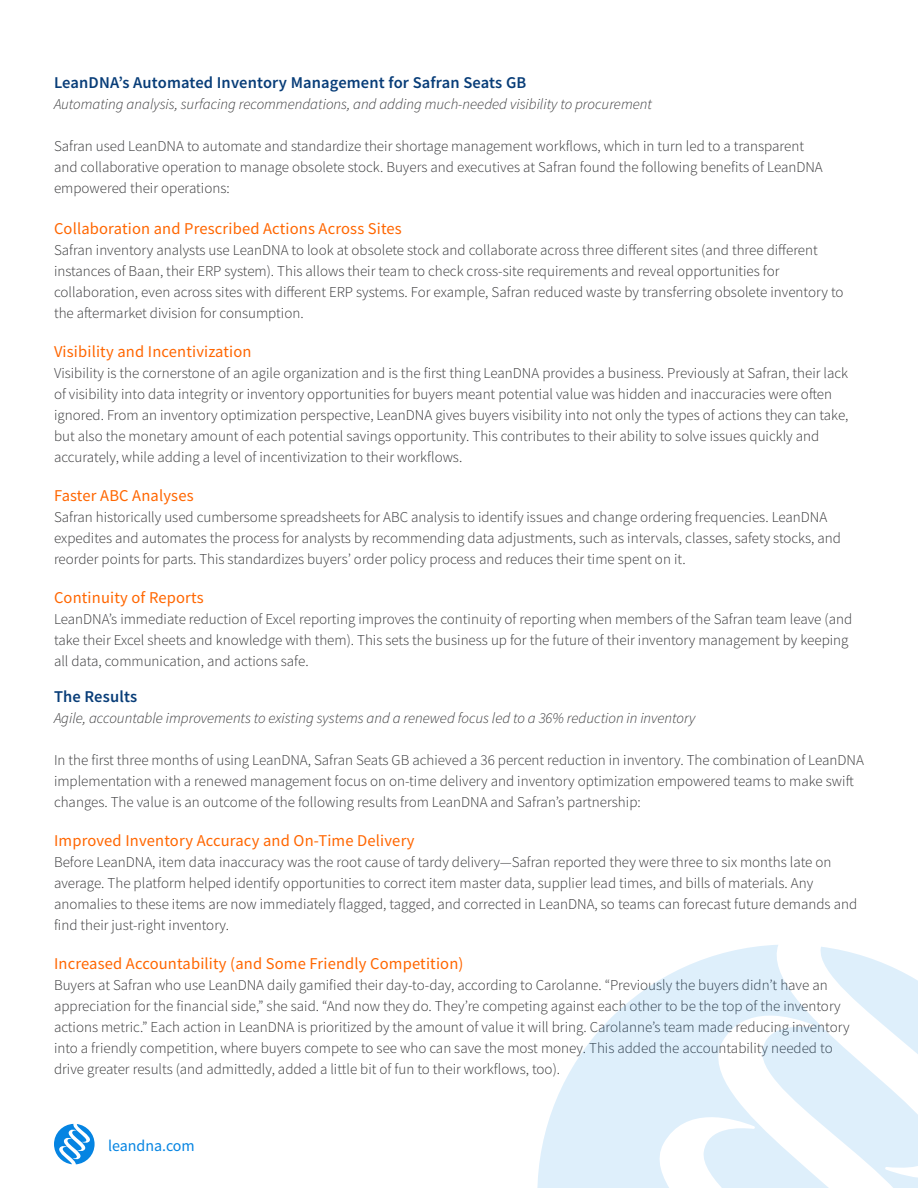
<style>
.page{position:relative;width:918px;height:1188px;background:#fff}
.page>*{position:absolute;margin:0;border:0;box-sizing:border-box;transform-origin:0 0}
.t1{font:16.5px "Source Sans Pro";letter-spacing:.01em;color:#f60}
.t2{font:600 16.5px "Source Sans Pro";letter-spacing:.01em;color:#083d78}
.t3{font:15.9px "Source Sans Pro";color:#0584e2}
.t4{font:300 15px/21px "Source Sans Pro";color:#363638}
.t5{font:italic 300 15px "Source Sans Pro";color:#363638}
</style>
<div class="page">
<svg style="left:54px;top:1124px;width:41px;height:40px"></svg>
<svg style="left:537px;top:945px;width:381px;height:243px;fill:#deeffb"></svg>
<p class="t2" style="left:54px;top:72px;width:474px">LeanDNA’s Automated Inventory Management for Safran Seats GB</p>
<p class="t5" style="left:54px;top:95px;width:599px">Automating analysis, surfacing recommendations, and adding much-needed visibility to procurement</p>
<p class="t4" style="left:54px;top:136px;width:770px">Safran used LeanDNA to automate and standardize their shortage management workflows, which in turn led to a transparent and collaborative operation to manage obsolete stock. Buyers and executives at Safran found the following benefits of LeanDNA empowered their operations:</p>
<p class="t1" style="left:54px;top:218px;width:349px">Collaboration and Prescribed Actions Across Sites</p>
<p class="t4" style="left:54px;top:239px;width:791px">Safran inventory analysts use LeanDNA to look at obsolete stock and collaborate across three different sites (and three different instances of Baan, their ERP system). This allows their team to check cross-site requirements and reveal opportunities for collaboration, even across sites with different ERP systems. For example, Safran reduced waste by transferring obsolete inventory to the aftermarket division for consumption.</p>
<p class="t1" style="left:54px;top:341px;width:199px">Visibility and Incentivization</p>
<p class="t4" style="left:54px;top:362px;width:796px">Visibility is the cornerstone of an agile organization and is the first thing LeanDNA provides a business. Previously at Safran, their lack of visibility into data integrity or inventory opportunities for buyers meant potential value was hidden and inaccuracies were often ignored. From an inventory optimization perspective, LeanDNA gives buyers visibility into not only the types of actions they can take, but also the monetary amount of each potential savings opportunity. This contributes to their ability to solve issues quickly and accurately, while adding a level of incentivization to their workflows.</p>
<p class="t1" style="left:54px;top:485px;width:141px">Faster ABC Analyses</p>
<p class="t4" style="left:54px;top:506px;width:789px">Safran historically used cumbersome spreadsheets for ABC analysis to identify issues and change ordering frequencies. LeanDNA expedites and automates the process for analysts by recommending data adjustments, such as intervals, classes, safety stocks, and reorder points for parts. This standardizes buyers’ order policy process and reduces their time spent on it.</p>
<p class="t1" style="left:54px;top:587px;width:151px">Continuity of Reports</p>
<p class="t4" style="left:54px;top:608px;width:800px">LeanDNA’s immediate reduction of Excel reporting improves the continuity of reporting when members of the Safran team leave (and take their Excel sheets and knowledge with them). This sets the business up for the future of their inventory management by keeping all data, communication, and actions safe.</p>
<p class="t2" style="left:54px;top:685px;width:85px">The Results</p>
<p class="t5" style="left:54px;top:709px;width:643px">Agile, accountable improvements to existing systems and a renewed focus led to a 36% reduction in inventory</p>
<p class="t4" style="left:54px;top:749px;width:811px">In the first three months of using LeanDNA, Safran Seats GB achieved a 36 percent reduction in inventory. The combination of LeanDNA implementation with a renewed management focus on on-time delivery and inventory optimization empowered teams to make swift changes. The value is an outcome of the following results from LeanDNA and Safran’s partnership:</p>
<p class="t1" style="left:54px;top:830px;width:362px">Improved Inventory Accuracy and On-Time Delivery</p>
<p class="t4" style="left:54px;top:851px;width:805px">Before LeanDNA, item data inaccuracy was the root cause of tardy delivery—Safran reported they were three to six months late on average. The platform helped identify opportunities to correct item master data, supplier lead times, and bills of materials. Any anomalies to these items are now immediately flagged, tagged, and corrected in LeanDNA, so teams can forecast future demands and find their just-right inventory.</p>
<p class="t1" style="left:54px;top:953px;width:411px">Increased Accountability (and Some Friendly Competition)</p>
<p class="t4" style="left:54px;top:974px;width:797px">Buyers at Safran who use LeanDNA daily gamified their day-to-day, according to Carolanne. “Previously the buyers didn’t have an appreciation for the financial side,” she said. “And now they do. They’re competing against each other to be the top of the inventory actions metric.” Each action in LeanDNA is prioritized by the amount of value it will bring. Carolanne’s team made reducing inventory into a friendly competition, where buyers compete to see who can save the most money. This added the accountability needed to drive greater results (and admittedly, added a little bit of fun to their workflows, too).</p>
<p class="t3" style="left:108px;top:1136px;width:88px">leandna.com</p>
</div>
